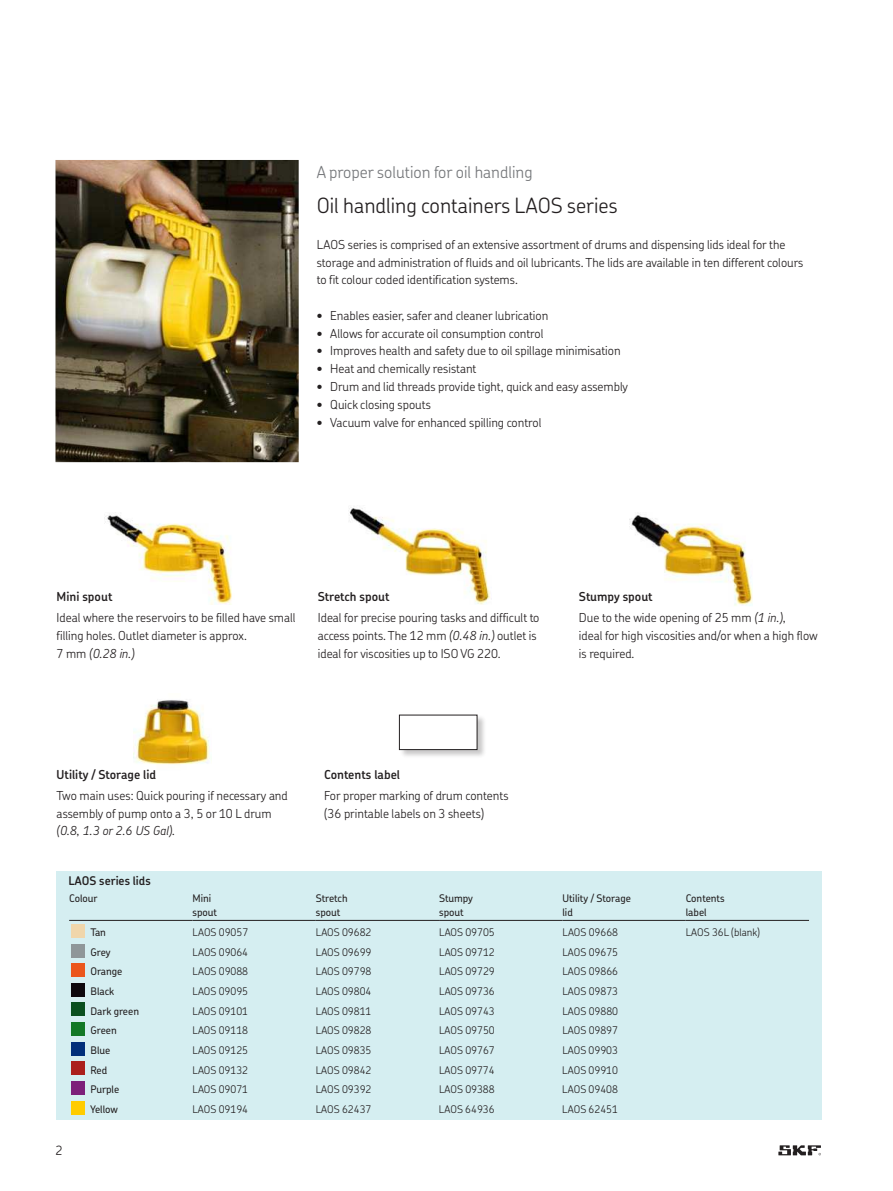
<style>
.page{position:relative;width:893px;height:1191px;background:#fff}
.page>*{position:absolute;margin:0;border:0;box-sizing:border-box;transform-origin:0 0}
.t1{font:300 21px "SKF Chevin OT";color:#231f20}
.t2{font:300 16.5px "SKF Chevin OT";color:#76787b}
.t3{font:300 12.75px "SKF Chevin OT";color:#231f20}
.t4{font:300 12.3px/17.7px "SKF Chevin OT";color:#231f20}
.t5{font:600 12.3px "SKF Chevin OT";color:#231f20}
.t6{font:italic 300 12.3px "SKF Chevin OT";color:#231f20}
.t7{font:600 12px "SKF Chevin OT";color:#231f20}
.t8{font:300 10.5px "SKF Chevin OT";color:#231f20}
.t9{font:500 10.5px/13.5px "SKF Chevin OT";color:#231f20}
.s1{font-style:italic}
</style>
<div class="page">
<svg style="left:778px;top:1145px;width:43px;height:10px"></svg>
<img style="left:104px;top:512px;width:128px;height:92px">
<img style="left:349px;top:507px;width:141px;height:98px">
<img style="left:629px;top:514px;width:123px;height:92px">
<img style="left:134px;top:700px;width:76px;height:65px">
<img style="left:55px;top:160px;width:243px;height:302px">
<div style="left:57px;top:871px;width:765px;height:249px;background:#d5eef1"></div>
<div style="left:71px;top:924px;width:13px;height:13px;background:#f0d6ab"></div>
<div style="left:71px;top:944px;width:13px;height:13px;background:#8f9699"></div>
<div style="left:71px;top:964px;width:13px;height:13px;background:#eb561c"></div>
<div style="left:71px;top:983px;width:13px;height:13px;background:#0d080d"></div>
<div style="left:71px;top:1003px;width:13px;height:13px;background:#0a4f1f"></div>
<div style="left:71px;top:1023px;width:13px;height:13px;background:#127826"></div>
<div style="left:71px;top:1042px;width:13px;height:13px;background:#002e7a"></div>
<div style="left:71px;top:1062px;width:13px;height:13px;background:#ab1f1c"></div>
<div style="left:71px;top:1081px;width:13px;height:14px;background:#7d1f7a"></div>
<div style="left:71px;top:1101px;width:13px;height:13px;background:#fc0"></div>
<div style="left:399px;top:714px;width:87px;height:45px;background:#231f20;opacity:.25"></div>
<div style="left:399px;top:715px;width:78px;height:35px;background:#fff"></div>
<div style="left:399px;top:715px;width:78px;height:35px;border:1px solid #231f20"></div>
<hr style="left:69px;top:920px;width:123px;height:1px;background:#231f20">
<hr style="left:192px;top:920px;width:124px;height:1px;background:#231f20">
<hr style="left:316px;top:920px;width:123px;height:1px;background:#231f20">
<hr style="left:439px;top:920px;width:123px;height:1px;background:#231f20">
<hr style="left:562px;top:920px;width:123px;height:1px;background:#231f20">
<hr style="left:685px;top:920px;width:124px;height:1px;background:#231f20">
<h2 class="t2" style="left:317px;top:164px;width:217px">A proper solution for oil handling</h2>
<h1 class="t1" style="left:317px;top:196px;width:302px">Oil handling containers LAOS series</h1>
<p class="t4" style="left:317px;top:236px;width:488px">LAOS series is comprised of an extensive assortment of drums and dispensing lids ideal for the storage and administration of fluids and oil lubricants. The lids are available in ten different colours to fit colour coded identification systems.</p>
<p class="t4" style="left:317px;top:307px;width:313px">" Enables easier, safer and cleaner lubrication<br>" Allows for accurate oil consumption control<br>" Improves health and safety due to oil spillage minimisation " Heat and chemically resistant<br>" Drum and lid threads provide tight, quick and easy assembly " Quick closing spouts<br>" Vacuum valve for enhanced spilling control</p>
<p class="t5" style="left:57px;top:591px;width:57px">Mini spout</p>
<p class="t5" style="left:318px;top:591px;width:73px">Stretch spout</p>
<p class="t5" style="left:579px;top:591px;width:75px">Stumpy spout</p>
<p class="t4" style="left:57px;top:609px;width:240px">Ideal where the reservoirs to be filled have small filling holes. Outlet diameter is approx.<br>7 mm <span class="s1">(0.28 in.)</span></p>
<p class="t4" style="left:318px;top:609px;width:223px">Ideal for precise pouring tasks and difficult to access points. The 12 mm <span class="s1">(0.48 in.)</span> outlet is ideal for viscosities up to ISO VG 220.</p>
<p class="t4" style="left:579px;top:609px;width:240px">Due to the wide opening of 25 mm <span class="s1">(1 in.)</span>,<br>ideal for high viscosities and/or when a high flow is required.</p>
<p class="t5" style="left:57px;top:769px;width:101px">Utility / Storage lid</p>
<p class="t4" style="left:57px;top:787px;width:233px">Two main uses: Quick pouring if necessary and assembly of pump onto a 3, 5 or 10 L drum</p>
<p class="t6" style="left:57px;top:825px;width:120px">(0.8, 1.3 or 2.6 US Gal).</p>
<p class="t7" style="left:68px;top:875px;width:84px">LAOS series lids</p>
<p class="t5" style="left:324px;top:769px;width:77px">Contents label</p>
<p class="t4" style="left:324px;top:787px;width:186px">For proper marking of drum contents (36 printable labels on 3 sheets)</p>
<p class="t9" style="left:69px;top:892px;width:30px">Colour</p>
<p class="t9" style="left:192px;top:892px;width:26px">Mini spout</p>
<p class="t9" style="left:316px;top:892px;width:33px">Stretch spout</p>
<p class="t9" style="left:439px;top:892px;width:35px">Stumpy spout</p>
<p class="t9" style="left:562px;top:892px;width:70px">Utility / Storage lid</p>
<p class="t9" style="left:685px;top:892px;width:41px">Contents label</p>
<p class="t9" style="left:90px;top:926px;width:17px">Tan</p>
<p class="t8" style="left:192px;top:928px;width:57px">LAOS 09057</p>
<p class="t8" style="left:316px;top:928px;width:57px">LAOS 09682</p>
<p class="t8" style="left:439px;top:928px;width:57px">LAOS 09705</p>
<p class="t8" style="left:562px;top:928px;width:57px">LAOS 09668</p>
<p class="t8" style="left:685px;top:928px;width:76px">LAOS 36L (blank)</p>
<p class="t9" style="left:90px;top:946px;width:22px">Grey</p>
<p class="t8" style="left:192px;top:947px;width:57px">LAOS 09064</p>
<p class="t8" style="left:316px;top:947px;width:57px">LAOS 09699</p>
<p class="t8" style="left:439px;top:947px;width:57px">LAOS 09712</p>
<p class="t8" style="left:562px;top:947px;width:57px">LAOS 09675</p>
<p class="t9" style="left:90px;top:965px;width:34px">Orange</p>
<p class="t8" style="left:192px;top:967px;width:57px">LAOS 09088</p>
<p class="t8" style="left:316px;top:967px;width:57px">LAOS 09798</p>
<p class="t8" style="left:439px;top:967px;width:57px">LAOS 09729</p>
<p class="t8" style="left:562px;top:967px;width:57px">LAOS 09866</p>
<p class="t9" style="left:90px;top:985px;width:25px">Black</p>
<p class="t8" style="left:192px;top:986px;width:57px">LAOS 09095</p>
<p class="t8" style="left:316px;top:986px;width:57px">LAOS 09804</p>
<p class="t8" style="left:439px;top:986px;width:57px">LAOS 09736</p>
<p class="t8" style="left:562px;top:986px;width:57px">LAOS 09873</p>
<p class="t9" style="left:90px;top:1005px;width:50px">Dark green</p>
<p class="t8" style="left:192px;top:1006px;width:57px">LAOS 09101</p>
<p class="t8" style="left:316px;top:1006px;width:57px">LAOS 09811</p>
<p class="t8" style="left:439px;top:1006px;width:57px">LAOS 09743</p>
<p class="t8" style="left:562px;top:1006px;width:57px">LAOS 09880</p>
<p class="t9" style="left:90px;top:1024px;width:28px">Green</p>
<p class="t8" style="left:192px;top:1026px;width:57px">LAOS 09118</p>
<p class="t8" style="left:316px;top:1026px;width:57px">LAOS 09828</p>
<p class="t8" style="left:439px;top:1026px;width:57px">LAOS 09750</p>
<p class="t8" style="left:562px;top:1026px;width:57px">LAOS 09897</p>
<p class="t9" style="left:90px;top:1044px;width:22px">Blue</p>
<p class="t8" style="left:192px;top:1045px;width:57px">LAOS 09125</p>
<p class="t8" style="left:316px;top:1045px;width:57px">LAOS 09835</p>
<p class="t8" style="left:439px;top:1045px;width:57px">LAOS 09767</p>
<p class="t8" style="left:562px;top:1045px;width:57px">LAOS 09903</p>
<p class="t9" style="left:90px;top:1064px;width:18px">Red</p>
<p class="t8" style="left:192px;top:1065px;width:57px">LAOS 09132</p>
<p class="t8" style="left:316px;top:1065px;width:57px">LAOS 09842</p>
<p class="t8" style="left:439px;top:1065px;width:57px">LAOS 09774</p>
<p class="t8" style="left:562px;top:1065px;width:57px">LAOS 09910</p>
<p class="t9" style="left:90px;top:1083px;width:30px">Purple</p>
<p class="t8" style="left:192px;top:1085px;width:57px">LAOS 09071</p>
<p class="t8" style="left:316px;top:1085px;width:57px">LAOS 09392</p>
<p class="t8" style="left:439px;top:1085px;width:57px">LAOS 09388</p>
<p class="t8" style="left:562px;top:1085px;width:57px">LAOS 09408</p>
<p class="t9" style="left:90px;top:1103px;width:29px">Yellow</p>
<p class="t8" style="left:192px;top:1104px;width:57px">LAOS 09194</p>
<p class="t8" style="left:316px;top:1104px;width:57px">LAOS 62437</p>
<p class="t8" style="left:439px;top:1104px;width:57px">LAOS 64936</p>
<p class="t8" style="left:562px;top:1104px;width:57px">LAOS 62451</p>
<p class="t3" style="left:55px;top:1145px;width:8px">2</p>
</div>
